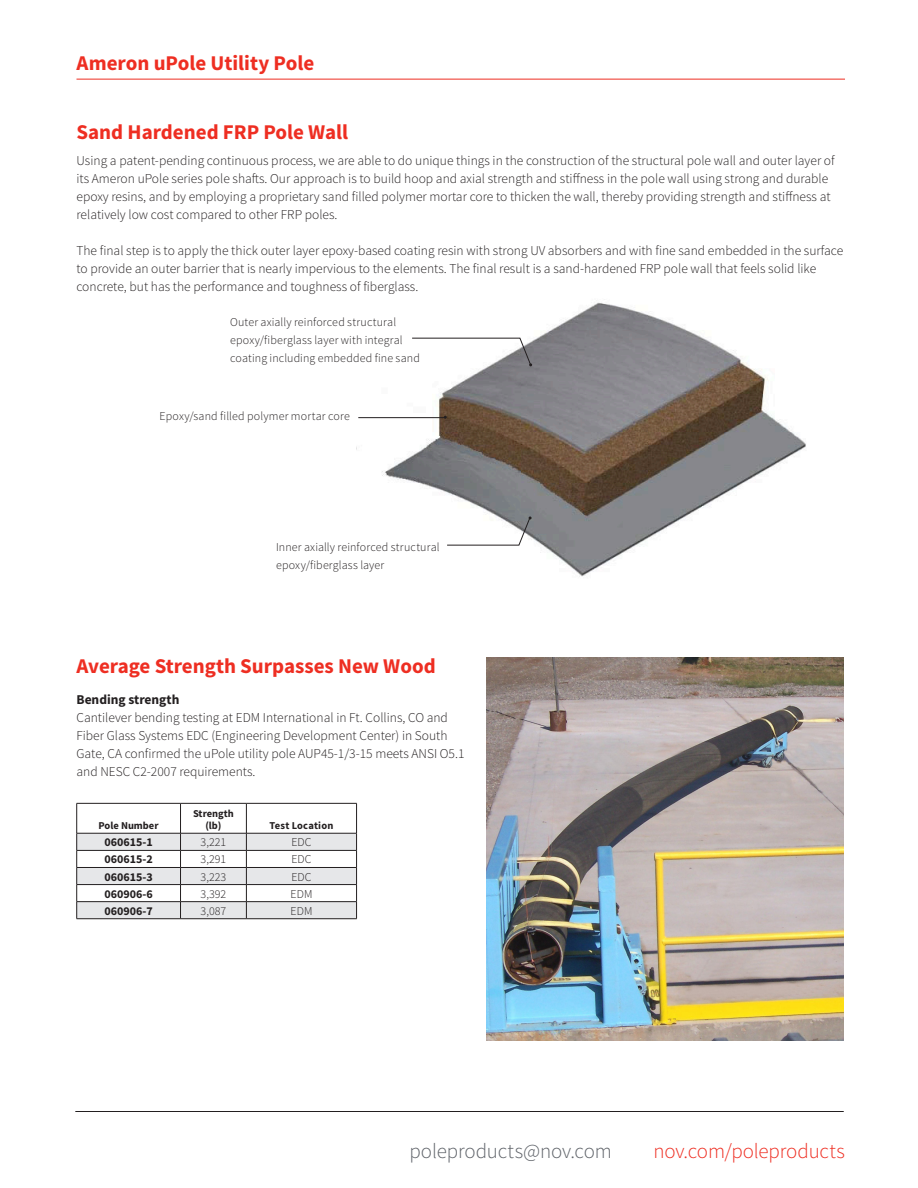
<style>
.page{position:relative;width:918px;height:1188px;background:#fff}
.page>*{position:absolute;margin:0;border:0;box-sizing:border-box;transform-origin:0 0}
.Heder_product_name{font:700 21px "Source Sans Pro";color:#ee2e22}
.t1{font:300 21px "Source Sans Pro";letter-spacing:-.01em;color:#5f6369}
.t2{font:300 21px "Source Sans Pro";letter-spacing:-.01em;color:#ee2e22}
.t3{font:300 13.5px/18px "Source Sans Pro";color:#231f20}
.t4{font:700 13.5px "Source Sans Pro";color:#231f20}
.Body_Text_Semibold{font:300 12px/18px "Source Sans Pro";letter-spacing:.01em;color:#231f20}
.t5{font:700 12px "Source Sans Pro";color:#231f20}
.t6{font:700 10.5px "Source Sans Pro";color:#231f20}
.t7{font:700 10.5px "Source Sans Pro";letter-spacing:.02em;color:#231f20}
</style>
<div class="page">
<img style="left:358px;top:302px;width:448px;height:275px">
<hr style="left:358px;top:417px;width:87px;height:1px;background:#231f20">
<svg style="left:411px;top:337px;width:121px;height:29px"></svg>
<svg style="left:446px;top:516px;width:86px;height:30px"></svg>
<hr style="left:76px;top:79px;width:769px;height:1px;background:#ee2e22">
<hr style="left:75px;top:1111px;width:769px;height:1px;background:#231f20">
<hr style="left:77px;top:803px;width:104px;height:1px;background:#231f20">
<hr style="left:181px;top:803px;width:65px;height:1px;background:#231f20">
<hr style="left:246px;top:803px;width:111px;height:1px;background:#231f20">
<svg style="left:76px;top:804px;width:281px;height:115px"></svg>
<hr style="left:77px;top:918px;width:104px;height:1px;background:#231f20">
<hr style="left:181px;top:918px;width:65px;height:1px;background:#231f20">
<hr style="left:246px;top:918px;width:111px;height:1px;background:#231f20">
<img style="left:487px;top:657px;width:357px;height:383px">
<p class="Heder_product_name" style="left:76px;top:49px;width:239px">Ameron uPole Utility Pole</p>
<p class="Heder_product_name" style="left:77px;top:118px;width:273px">Sand Hardened FRP Pole Wall</p>
<p class="t3" style="left:76px;top:152px;width:760px">Using a patent-pending continuous process, we are able to do unique things in the construction of the structural pole wall and outer layer of its Ameron uPole series pole shafts. Our approach is to build hoop and axial strength and stiffness in the pole wall using strong and durable epoxy resins, and by employing a proprietary sand filled polymer mortar core to thicken the wall, thereby providing strength and stiffness at relatively low cost compared to other FRP poles.</p>
<p class="t3" style="left:76px;top:242px;width:768px">The final step is to apply the thick outer layer epoxy-based coating resin with strong UV absorbers and with fine sand embedded in the surface to provide an outer barrier that is nearly impervious to the elements. The final result is a sand-hardened FRP pole wall that feels solid like concrete, but has the performance and toughness of fiberglass.</p>
<p class="Body_Text_Semibold" style="left:230px;top:313px;width:191px">Outer axially reinforced structural epoxy/fiberglass layer with integral coating including embedded fine sand</p>
<p class="Body_Text_Semibold" style="left:160px;top:407px;width:192px">Epoxy/sand filled polymer mortar core</p>
<p class="Body_Text_Semibold" style="left:276px;top:538px;width:165px">Inner axially reinforced structural epoxy/fiberglass layer</p>
<p class="Heder_product_name" style="left:77px;top:652px;width:361px">Average Strength Surpasses New Wood</p>
<p class="t4" style="left:76px;top:690px;width:104px">Bending strength</p>
<p class="t3" style="left:76px;top:708px;width:389px">Cantilever bending testing at EDM International in Ft. Collins, CO and Fiber Glass Systems EDC (Engineering Development Center) in South Gate, CA confirmed the uPole utility pole AUP45-1/3-15 meets ANSI O5.1 and NESC C2-2007 requirements.</p>
<p class="t6" style="left:99px;top:819px;width:61px">Pole Number</p>
<p class="t6" style="left:193px;top:806px;width:42px">Strength</p>
<p class="t6" style="left:205px;top:819px;width:18px">(lb)</p>
<p class="t7" style="left:270px;top:819px;width:65px">Test Location</p>
<p class="t5" style="left:104px;top:834px;width:50px">060615-1</p>
<p class="Body_Text_Semibold" style="left:201px;top:833px;width:27px">3,221</p>
<p class="Body_Text_Semibold" style="left:291px;top:833px;width:22px">EDC</p>
<p class="t5" style="left:104px;top:851px;width:50px">060615-2</p>
<p class="Body_Text_Semibold" style="left:201px;top:851px;width:27px">3,291</p>
<p class="Body_Text_Semibold" style="left:291px;top:851px;width:22px">EDC</p>
<p class="t5" style="left:104px;top:868px;width:50px">060615-3</p>
<p class="Body_Text_Semibold" style="left:201px;top:868px;width:27px">3,223</p>
<p class="Body_Text_Semibold" style="left:291px;top:868px;width:22px">EDC</p>
<p class="t5" style="left:104px;top:886px;width:50px">060906-6</p>
<p class="Body_Text_Semibold" style="left:201px;top:885px;width:27px">3,392</p>
<p class="Body_Text_Semibold" style="left:291px;top:885px;width:23px">EDM</p>
<p class="t5" style="left:104px;top:903px;width:50px">060906-7</p>
<p class="Body_Text_Semibold" style="left:201px;top:902px;width:27px">3,087</p>
<p class="Body_Text_Semibold" style="left:291px;top:902px;width:23px">EDM</p>
<h1 class="t1" style="left:410px;top:1139px;width:204px">poleproducts@nov.com</h1>
<h1 class="t2" style="left:653px;top:1139px;width:193px">nov.com/poleproducts</h1>
</div>
